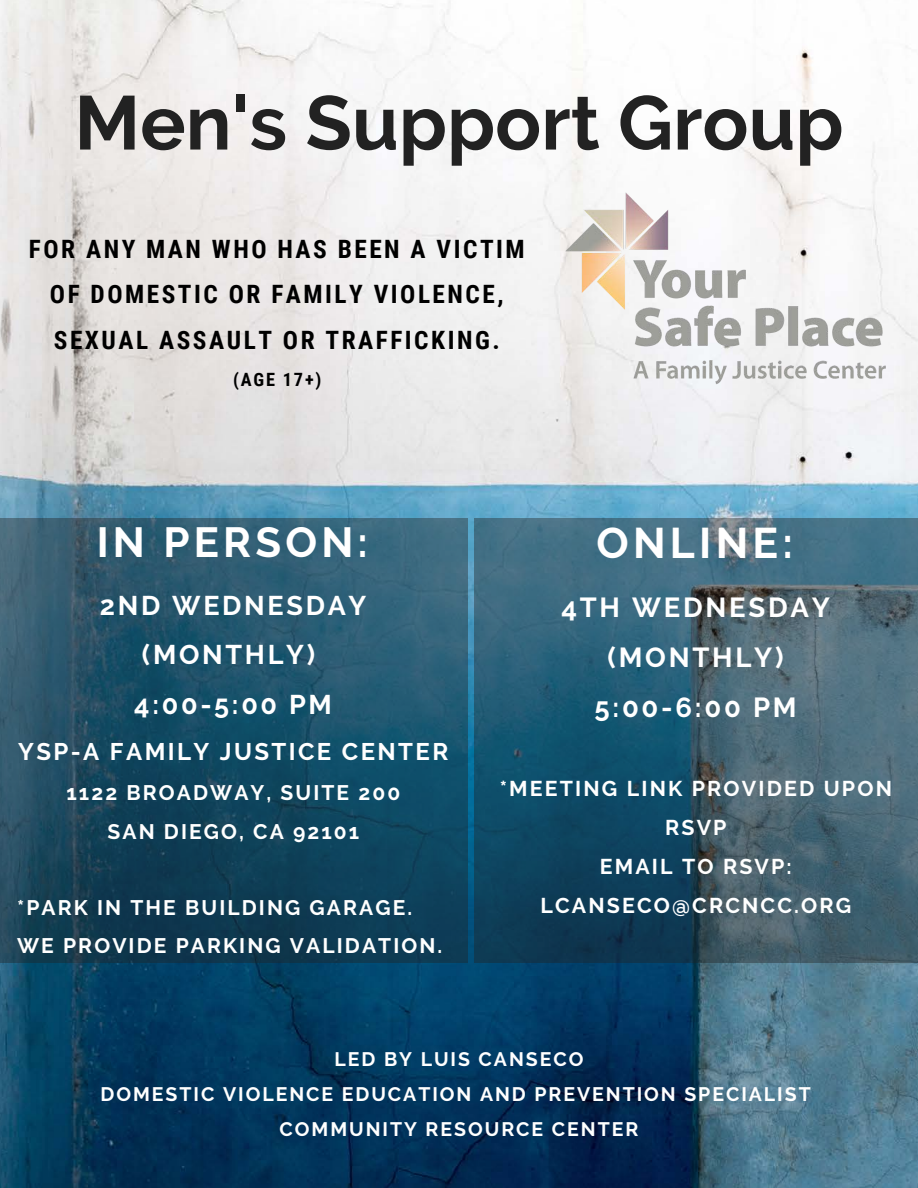
<style>
.page{position:relative;width:918px;height:1188px;background:#fff}
.page>*{position:absolute;margin:0;border:0;box-sizing:border-box;transform-origin:0 0}
.t1{font:700 75.9px "Raleway";color:#222}
.t2{font:700 42.75px "Raleway";letter-spacing:.1em;color:#fff}
.t3{font:700 42px "Raleway";letter-spacing:.1em;color:#fff}
.t4{font:700 27.45px/50.4px "Raleway";letter-spacing:.1em;color:#fff;text-align:center}
.t5{font:700 27px/49.5px "Raleway";letter-spacing:.1em;color:#fff;text-align:center}
.t6{font:700 25.35px/45.6px "Roboto Condensed";letter-spacing:.1em;color:#000;text-align:center}
.t7{font:700 24px "Raleway";letter-spacing:.1em;color:#fff}
.t8{font:700 21.3px/39px "Raleway";letter-spacing:.1em;color:#fff;text-align:center}
.t9{font:700 21px/38.2px "Raleway";letter-spacing:.1em;color:#fff}
.t10{font:700 19.5px "Raleway";letter-spacing:.1em;color:#fff}
.t11{font:700 18.3px "Roboto Condensed";color:#000}
</style>
<div class="page">
<img style="left:0;top:0;width:918px;height:1188px">
<img style="left:544px;top:183px;width:368px;height:211px">
<svg style="left:0;top:518px;width:468px;height:444px;background:#1e4e65"></svg>
<svg style="left:474px;top:518px;width:444px;height:444px;background:#365e71"></svg>
<p class="t1" style="left:74px;top:78px;width:771px">Men's Support Group</p>
<p class="t6" style="left:29px;top:226px;width:497px">FOR ANY MAN WHO HAS BEEN A VICTIM<br>OF DOMESTIC OR FAMILY VIOLENCE,<br>SEXUAL ASSAULT OR TRAFFICKING.</p>
<p class="t11" style="left:233px;top:369px;width:90px">(AGE 17+)</p>
<p class="t3" style="left:97px;top:518px;width:273px">IN PERSON:</p>
<p class="t5" style="left:100px;top:581px;width:268px">2ND WEDNESDAY (MONTHLY)</p>
<p class="t5" style="left:134px;top:680px;width:199px">4:00-5:00 PM</p>
<p class="t7" style="left:18px;top:737px;width:432px">YSP-A FAMILY JUSTICE CENTER</p>
<p class="t9" style="left:67px;top:774px;width:335px">1122 BROADWAY, SUITE 200</p>
<p class="t9" style="left:108px;top:812px;width:253px">SAN DIEGO, CA 92101</p>
<p class="t9" style="left:17px;top:889px;width:427px">*PARK IN THE BUILDING GARAGE.<br>WE PROVIDE PARKING VALIDATION.</p>
<p class="t2" style="left:597px;top:518px;width:198px">ONLINE:</p>
<p class="t4" style="left:561px;top:582px;width:270px">4TH WEDNESDAY (MONTHLY)</p>
<p class="t4" style="left:595px;top:682px;width:204px">5:00-6:00 PM</p>
<p class="t8" style="left:500px;top:769px;width:394px">*MEETING LINK PROVIDED UPON<br>RSVP</p>
<p class="t8" style="left:541px;top:847px;width:312px">EMAIL TO RSVP:<br>LCANSECO@CRCNCC.ORG</p>
<p class="t10" style="left:335px;top:1048px;width:250px">LED BY LUIS CANSECO</p>
<p class="t10" style="left:101px;top:1083px;width:712px">DOMESTIC VIOLENCE EDUCATION AND PREVENTION SPECIALIST</p>
<p class="t10" style="left:280px;top:1117px;width:360px">COMMUNITY RESOURCE CENTER</p>
</div>
